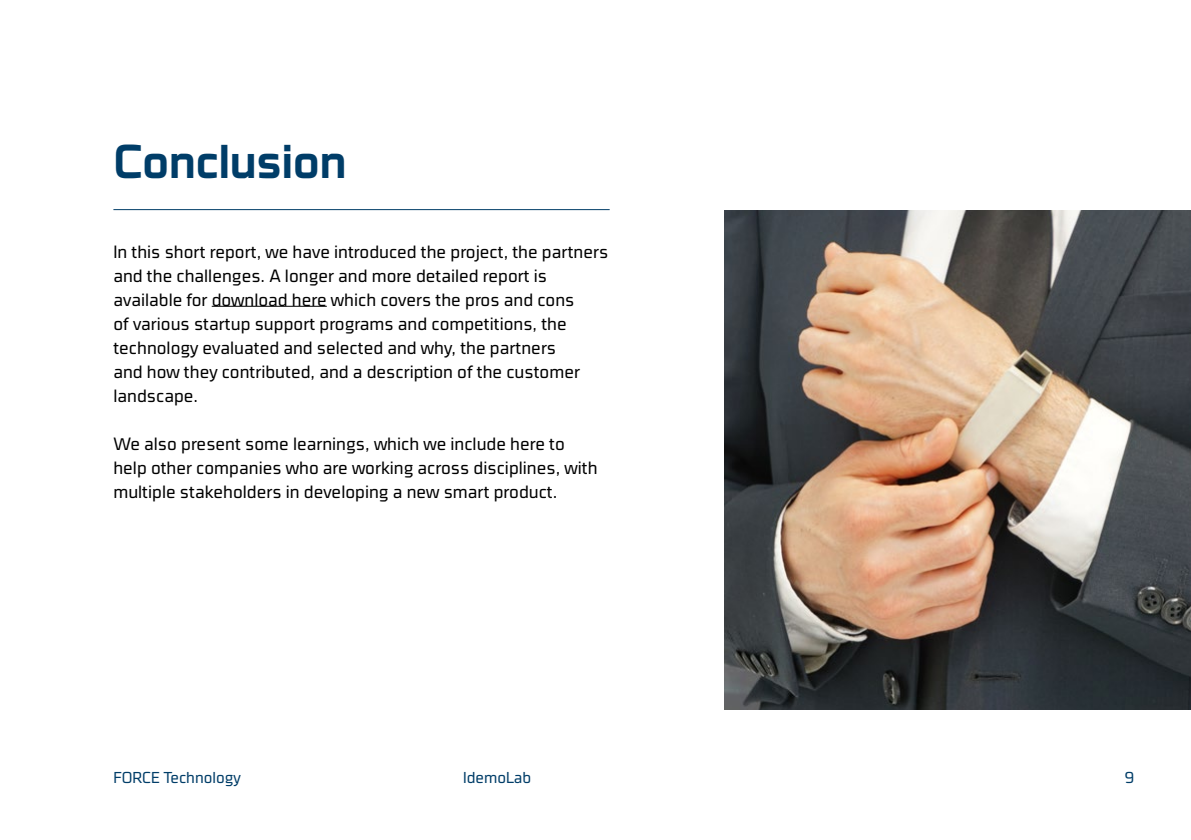
<style>
.page{position:relative;width:1191px;height:840px;background:#fff}
.page>*{position:absolute;margin:0;border:0;box-sizing:border-box;transform-origin:0 0}
.t1{font:700 48px "Cube OT";letter-spacing:-.015em;color:#003d68}
.t2{font:300 condensed 18px/24px "Cube OT";color:#000}
.t3{font:300 condensed 16px "Cube OT";color:#003d68}
</style>
<div class="page">
<hr style="left:113px;top:209px;width:496px;height:1px;background:#003d68">
<hr style="left:212px;top:306px;width:115px;height:1px;background:#000">
<img style="left:724px;top:210px;width:467px;height:499px">
<h1 class="t1" style="left:113px;top:133px;width:235px">Conclusion</h1>
<p class="t2" style="left:113px;top:239px;width:496px">In this short report, we have introduced the project, the partners and the challenges. A longer and more detailed report is available for download here which covers the pros and cons<br>of various startup support programs and competitions, the technology evaluated and selected and why, the partners<br>and how they contributed, and a description of the customer landscape.</p>
<p class="t2" style="left:113px;top:431px;width:485px">We also present some learnings, which we include here to help other companies who are working across disciplines, with multiple stakeholders in developing a new smart product.</p>
<p class="t3" style="left:113px;top:768px;width:129px">FORCE Technology</p>
<p class="t3" style="left:463px;top:768px;width:70px">IdemoLab</p>
<p class="t3" style="left:1124px;top:768px;width:11px">9</p>
</div>
